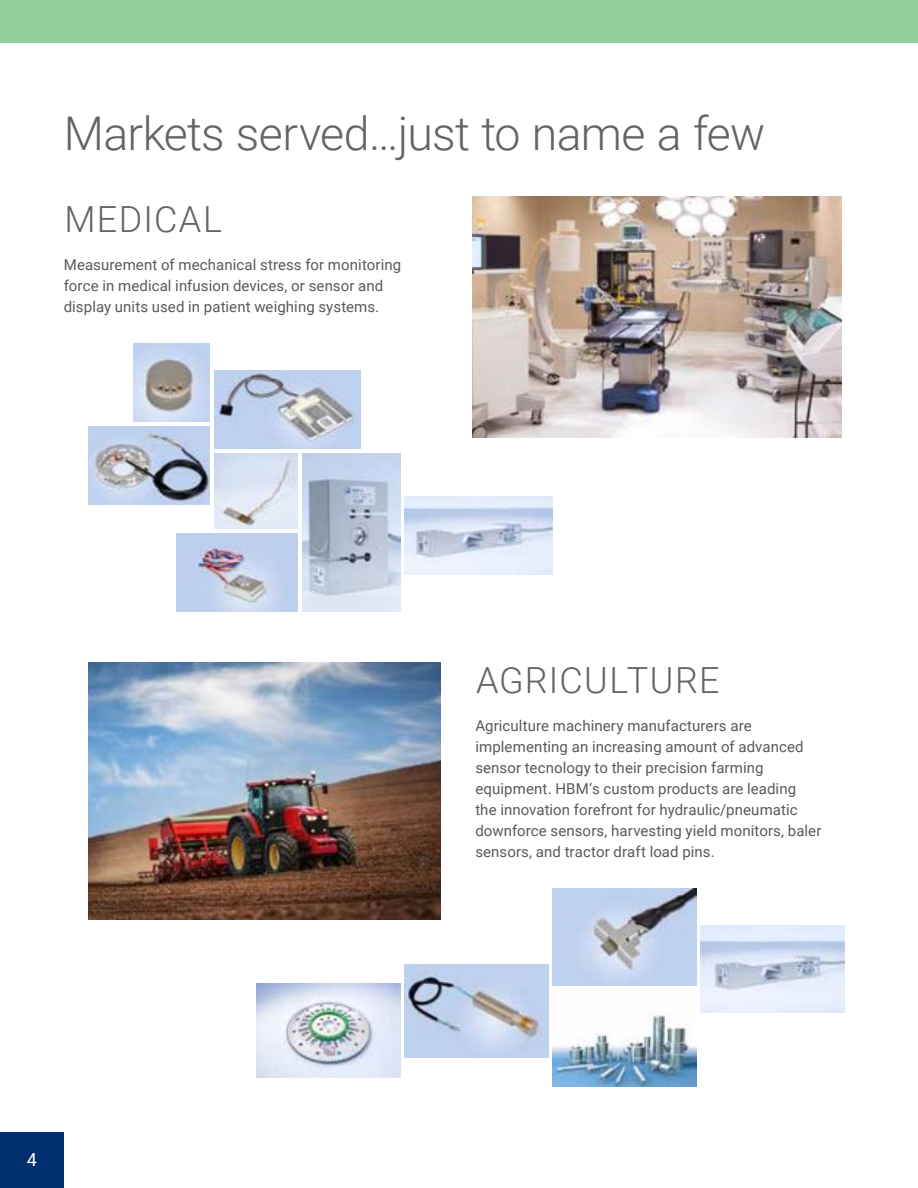
<style>
.page{position:relative;width:918px;height:1188px;background:#fff}
.page>*{position:absolute;margin:0;border:0;box-sizing:border-box;transform-origin:0 0}
.t1{font:300 46.5px "Roboto";letter-spacing:-.015em;color:#636466}
.t2{font:300 36px "Roboto";letter-spacing:.035em;color:#636466}
.t3{font:18px "Roboto";color:#fff}
.t4{font:15px/21px "Roboto";letter-spacing:.005em;color:#58595b}
</style>
<div class="page">
<div style="left:0;top:0;width:918px;height:43px;background:#90ce9c"></div>
<img style="left:89px;top:663px;width:352px;height:256px">
<img style="left:553px;top:1013px;width:143px;height:73px">
<img style="left:256px;top:983px;width:144px;height:95px">
<img style="left:553px;top:889px;width:143px;height:96px">
<img style="left:405px;top:964px;width:143px;height:93px">
<img style="left:701px;top:925px;width:144px;height:88px">
<img style="left:473px;top:197px;width:368px;height:240px">
<img style="left:177px;top:533px;width:121px;height:79px">
<img style="left:89px;top:426px;width:121px;height:79px">
<img style="left:214px;top:370px;width:147px;height:79px">
<img style="left:214px;top:453px;width:84px;height:76px">
<img style="left:133px;top:343px;width:77px;height:79px">
<img style="left:302px;top:453px;width:98px;height:159px">
<img style="left:405px;top:496px;width:148px;height:79px">
<div style="left:0;top:1133px;width:64px;height:55px;background:#002e6e"></div>
<h1 class="t1" style="left:64px;top:107px;width:703px">Markets served…just to name a few</h1>
<h2 class="t2" style="left:64px;top:199px;width:159px">MEDICAL</h2>
<p class="t4" style="left:64px;top:255px;width:339px">Measurement of mechanical stress for monitoring force in medical infusion devices, or sensor and display units used in patient weighing systems.</p>
<p class="t3" style="left:27px;top:1150px;width:12px">4</p>
<h2 class="t2" style="left:476px;top:659px;width:245px">AGRICULTURE</h2>
<p class="t4" style="left:475px;top:715px;width:348px">Agriculture machinery manufacturers are implementing an increasing amount of advanced sensor tecnology to their precision farming equipment. HBM‘s custom products are leading<br>the innovation forefront for hydraulic/pneumatic downforce sensors, harvesting yield monitors, baler sensors, and tractor draft load pins.</p>
</div>
